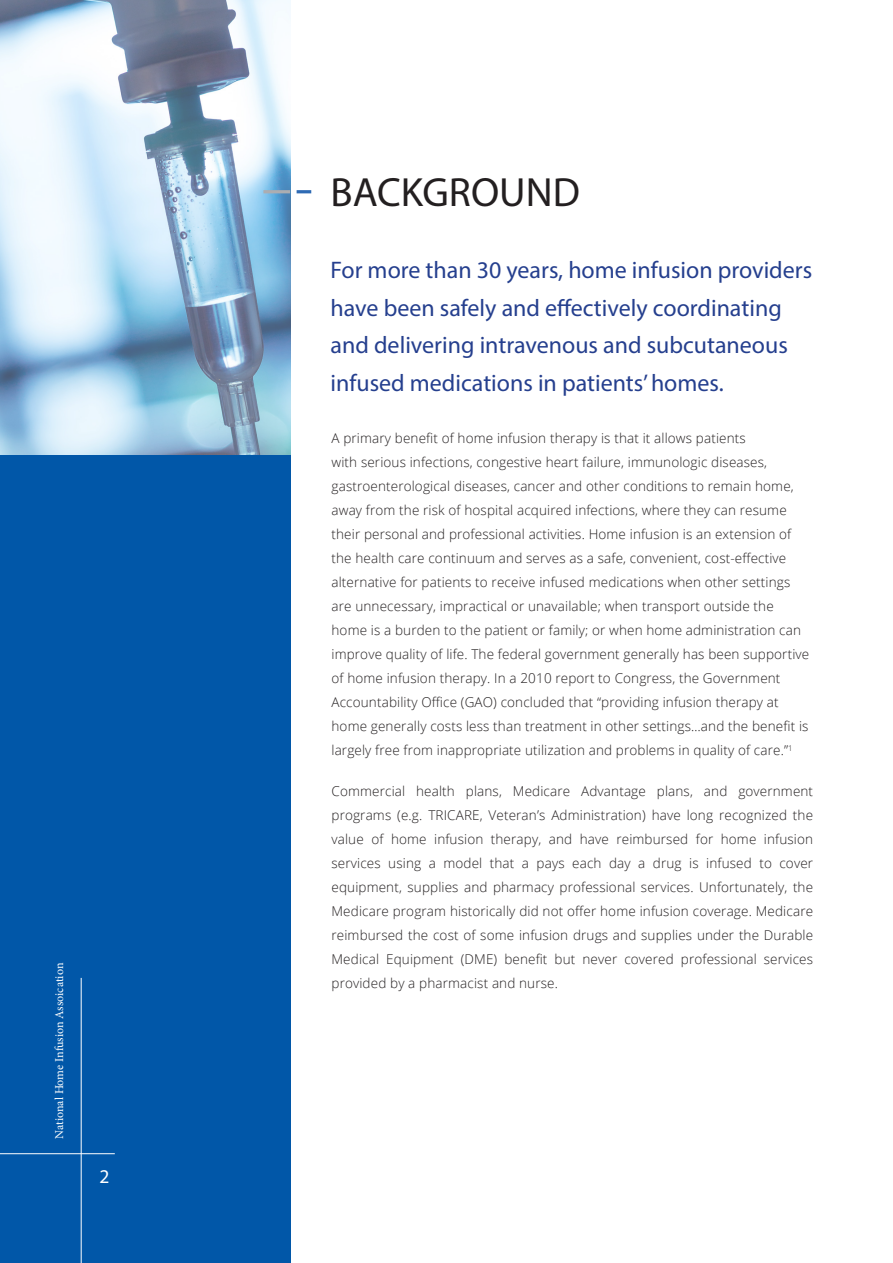
<style>
.page{position:relative;width:893px;height:1263px;background:#fff}
.page>*{position:absolute;margin:0;border:0;box-sizing:border-box;transform-origin:0 0}
.t1{font:40.95px "Myriad Pro";color:#231f20}
.t2{font:24px/37.5px "Myriad Pro";color:#253f8e}
.t3{font:19.5px "Myriad Pro";color:#fff}
.t4{font:300 13.5px/24px "Open Sans";letter-spacing:.01em;color:#231f20}
.t5{font:12px "Minion Pro";letter-spacing:-.005em;color:#fff}
</style>
<div class="page">
<img style="left:0;top:0;width:290px;height:455px">
<div style="left:0;top:455px;width:290px;height:808px;background:#0157a8"></div>
<hr style="left:263px;top:190px;width:27px;height:3px;background:#acadb1">
<hr style="left:297px;top:190px;width:14px;height:3px;background:#2f6bb4">
<hr style="left:81px;top:978px;width:1px;height:285px;background:#fff">
<hr style="left:0;top:1153px;width:115px;height:1px;background:#fff">
<p class="t5" style="left:51px;top:1138px;width:177px;rotate:-90deg">National Home Infusion Assoication</p>
<p class="t3" style="left:99px;top:1164px;width:12px">2</p>
<p class="t1" style="left:331px;top:167px;width:251px">BACKGROUND</p>
<p class="t2" style="left:331px;top:251px;width:483px">For more than 30 years, home infusion providers have been safely and effectively coordinating and delivering intravenous and subcutaneous infused medications in patients’ homes.</p>
<p class="t4" style="left:331px;top:426px;width:479px">A primary benefit of home infusion therapy is that it allows patients<br>with serious infections, congestive heart failure, immunologic diseases, gastroenterological diseases, cancer and other conditions to remain home, away from the risk of hospital acquired infections, where they can resume their personal and professional activities. Home infusion is an extension of the health care continuum and serves as a safe, convenient, cost-effective alternative for patients to receive infused medications when other settings are unnecessary, impractical or unavailable; when transport outside the home is a burden to the patient or family; or when home administration can improve quality of life. The federal government generally has been supportive of home infusion therapy. In a 2010 report to Congress, the Government Accountability Office (GAO) concluded that “providing infusion therapy at home generally costs less than treatment in other settings…and the benefit is largely free from inappropriate utilization and problems in quality of care.”<sup>1</sup></p>
<p class="t4" style="left:331px;top:779px;width:483px;text-align:justify">Commercial health plans, Medicare Advantage plans, and government programs (e.g. TRICARE, Veteran’s Administration) have long recognized the value of home infusion therapy, and have reimbursed for home infusion services using a model that a pays each day a drug is infused to cover equipment, supplies and pharmacy professional services. Unfortunately, the Medicare program historically did not offer home infusion coverage. Medicare reimbursed the cost of some infusion drugs and supplies under the Durable Medical Equipment (DME) benefit but never covered professional services provided by a pharmacist and nurse.</p>
</div>
